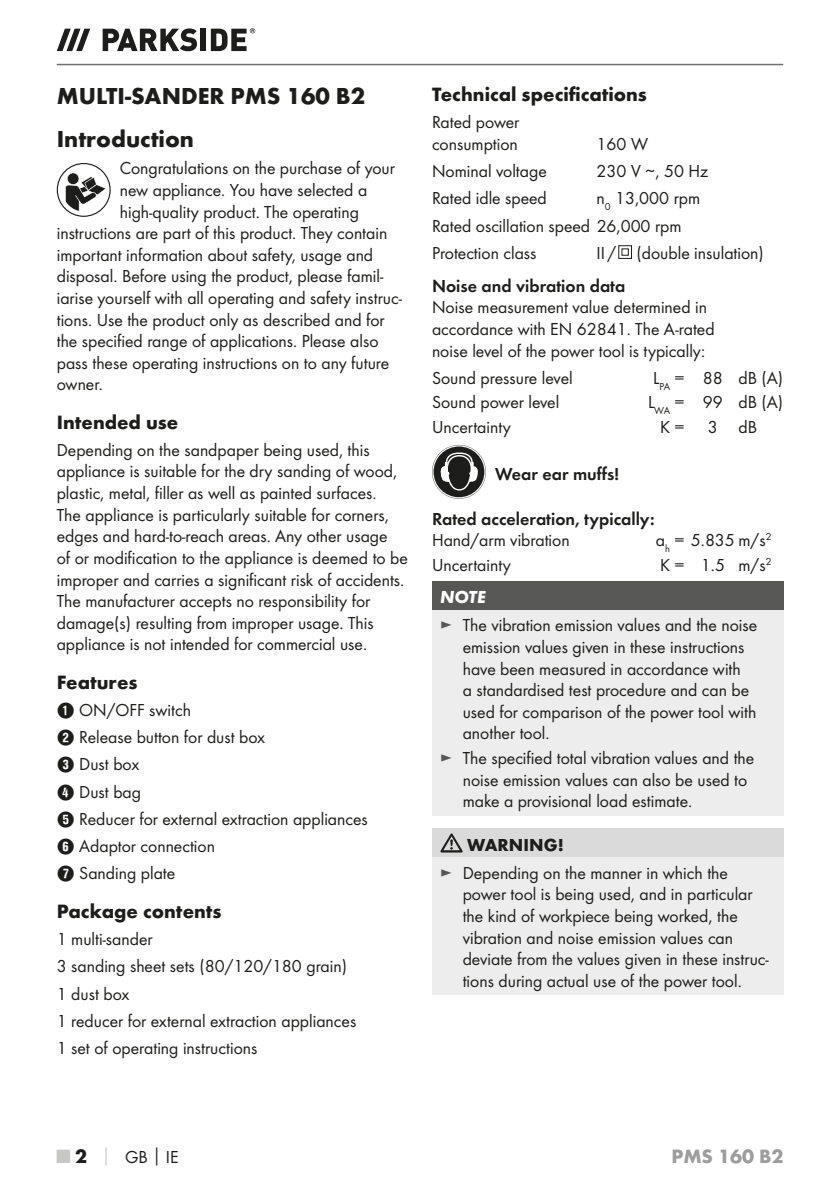
<style>
.page{position:relative;width:840px;height:1191px;background:#fff}
.page>*{position:absolute;margin:0;border:0;box-sizing:border-box;transform-origin:0 0}
.t1{font:700 24px/43px "Futura";color:#1d1d1b}
.t2{font:700 20px "Futura";color:#1d1d1b}
.t3{font:700 20px "Futura";color:#9d9d9d}
.t4{font:18px/21.6px "Futura Boo";color:#1d1d1b}
.t5{font:18px "Futura Dem";color:#1d1d1b}
.t6{font:700 18px "Futura";color:#1d1d1b}
.t7{font:italic 700 18px "Futura";color:#fff}
.s1{font-family:"Hako PI Nummern"}
.s2{color:#575756}
.s3{font-family:"Futura";font-weight:700;font-size:20px;color:#c7c7c6}
.s4{font-family:"Futura";font-weight:700;font-size:20px}
.s5{font-family:"Futura";font-weight:700;color:#c7c7c6}
.s6{font-family:"Futura";font-weight:700}
</style>
<div class="page">
<hr style="left:57px;top:64px;width:725px;height:1px;background:#70706f">
<svg style="left:57px;top:29px;width:33px;height:22px"></svg>
<svg style="left:103px;top:28px;width:94px;height:23px"></svg>
<div style="left:200px;top:29px;width:6px;height:22px;background:#1d1d1b"></div>
<svg style="left:211px;top:28px;width:44px;height:23px"></svg>
<svg style="left:57px;top:163px;width:53px;height:53px"></svg>
<div style="left:57px;top:163px;width:54px;height:54px;border:1px solid #1d1d1b;border-radius:50%"></div>
<svg style="left:65px;top:173px;width:41px;height:38px"></svg>
<svg style="left:618px;top:245px;width:14px;height:14px"></svg>
<svg style="left:432px;top:445px;width:53px;height:54px"></svg>
<div style="left:432px;top:581px;width:350px;height:29px;background:#575756"></div>
<div style="left:432px;top:610px;width:350px;height:205px;background:#ededed"></div>
<div style="left:432px;top:829px;width:350px;height:28px;background:#dadada"></div>
<div style="left:432px;top:857px;width:350px;height:137px;background:#ededed"></div>
<svg style="left:440px;top:833px;width:22px;height:19px"></svg>
<h1 class="t1" style="left:57px;top:76px;width:310px">MULTI-SANDER PMS 160 B2<br>Introduction</h1>
<p class="t4" style="left:120px;top:158px;width:276px">Congratulations on the purchase of your</p>
<p class="t4" style="left:120px;top:180px;width:249px">new appliance. You have selected a</p>
<p class="t4" style="left:120px;top:201px;width:240px">high-quality product. The operating</p>
<p class="t4" style="left:57px;top:223px;width:332px">instructions are part of this product. They contain</p>
<p class="t4" style="left:57px;top:245px;width:318px">important information about safety, usage and</p>
<p class="t4" style="left:57px;top:266px;width:328px">disposal. Before using the product, please famil-</p>
<p class="t4" style="left:57px;top:288px;width:346px">iarise yourself with all operating and safety instruc-</p>
<p class="t4" style="left:57px;top:309px;width:329px">tions. Use the product only as described and for</p>
<p class="t4" style="left:57px;top:331px;width:323px">the specified range of applications. Please also</p>
<p class="t4" style="left:57px;top:353px;width:334px">pass these operating instructions on to any future</p>
<p class="t4" style="left:57px;top:374px;width:48px">owner.</p>
<p class="t2" style="left:57px;top:413px;width:123px">Intended use</p>
<p class="t4" style="left:57px;top:440px;width:352px">Depending on the sandpaper being used, this appliance is suitable for the dry sanding of wood, plastic, metal, filler as well as painted surfaces.<br>The appliance is particularly suitable for corners, edges and hard-to-reach areas. Any other usage<br>of or modification to the appliance is deemed to be improper and carries a significant risk of accidents.<br>The manufacturer accepts no responsibility for damage(s) resulting from improper usage. This appliance is not intended for commercial use.</p>
<p class="t2" style="left:57px;top:673px;width:82px">Features</p>
<p class="t4" style="left:57px;top:697px;width:312px;line-height:27.2px"><span class="s1">1</span> ON/OFF switch<br><span class="s1">2</span> Release button for dust box<br><span class="s1">3</span> Dust box<br><span class="s1">4</span> Dust bag<br><span class="s1">5</span> Reducer for external extraction appliances<br><span class="s1">6</span> Adaptor connection<br><span class="s1">7</span> Sanding plate</p>
<p class="t2" style="left:57px;top:902px;width:166px">Package contents</p>
<p class="t4" style="left:57px;top:926px;width:301px;line-height:27.2px">1 multi-sander<br>3 sanding sheet sets (80/120/180 grain)<br>1 dust box<br>1 reducer for external extraction appliances<br>1 set of operating instructions</p>
<p class="t2" style="left:432px;top:86px;width:216px">Technical specifications</p>
<p class="t4" style="left:432px;top:112px;width:89px">Rated power consumption</p>
<p class="t4" style="left:596px;top:134px;width:53px">160 W</p>
<p class="t4" style="left:432px;top:161px;width:116px">Nominal voltage</p>
<p class="t4" style="left:596px;top:161px;width:113px">230 V ∼, 50 Hz</p>
<p class="t4" style="left:432px;top:188px;width:116px">Rated idle speed</p>
<p class="t4" style="left:432px;top:185px;width:269px;line-height:27.2px;text-indent:164px">n<sub>0</sub> 13,000 rpm<br>Rated oscillation speed 26,000 rpm<br>Protection class</p>
<p class="t4" style="left:596px;top:243px;width:169px">II / (double insulation)</p>
<p class="t5" style="left:432px;top:277px;width:195px">Noise and vibration data</p>
<p class="t4" style="left:432px;top:297px;width:284px">Noise measurement value determined in accordance with EN 62841. The A-rated noise level of the power tool is typically:</p>
<p class="t4" style="left:432px;top:368px;width:142px">Sound pressure level</p>
<p class="t4" style="left:653px;top:368px;width:131px">L<sub>PA</sub> = 88 dB (A)</p>
<p class="t4" style="left:432px;top:392px;width:129px">Sound power level</p>
<p class="t4" style="left:647px;top:392px;width:136px">L<sub>WA</sub> = 99 dB (A)</p>
<p class="t4" style="left:432px;top:417px;width:80px">Uncertainty</p>
<p class="t4" style="left:659px;top:417px;width:26px">K =</p>
<p class="t4" style="left:707px;top:417px;width:51px">3 dB</p>
<p class="t5" style="left:494px;top:466px;width:125px">Wear ear muffs!</p>
<p class="t5" style="left:432px;top:510px;width:224px">Rated acceleration, typically:</p>
<p class="t4" style="left:432px;top:530px;width:139px">Hand/arm vibration</p>
<p class="t4" style="left:655px;top:530px;width:117px">a<sub>h</sub> = 5.835 m/s<sup>2</sup></p>
<p class="t4" style="left:432px;top:555px;width:80px">Uncertainty</p>
<p class="t4" style="left:659px;top:555px;width:113px">K = 1.5 m/s<sup>2</sup></p>
<p class="t7" style="left:440px;top:591px;width:47px">NOTE</p>
<p class="t4" style="left:462px;top:615px;width:296px;text-indent:-23px"><span class="s2">►</span> The vibration emission values and the noise emission values given in these instructions have been measured in accordance with<br>a standardised test procedure and can be used for comparison of the power tool with another tool.</p>
<p class="t4" style="left:462px;top:748px;width:293px;text-indent:-23px"><span class="s2">►</span> The specified total vibration values and the noise emission values can also be used to make a provisional load estimate.</p>
<p class="t6" style="left:467px;top:837px;width:98px">WARNING!</p>
<p class="t4" style="left:462px;top:862px;width:307px;text-indent:-23px"><span class="s2">►</span> Depending on the manner in which the power tool is being used, and in particular the kind of workpiece being worked, the vibration and noise emission values can deviate from the values given in these instruc&shy;tions during actual use of the power tool.</p>
<p class="t4" style="left:57px;top:1146px;width:123px"><span class="s3">■</span> <span class="s4">2</span> <span class="s5">│</span> GB<span class="s6">│</span>IE</p>
<p class="t3" style="left:671px;top:1147px;width:114px">PMS 160 B2</p>
</div>
